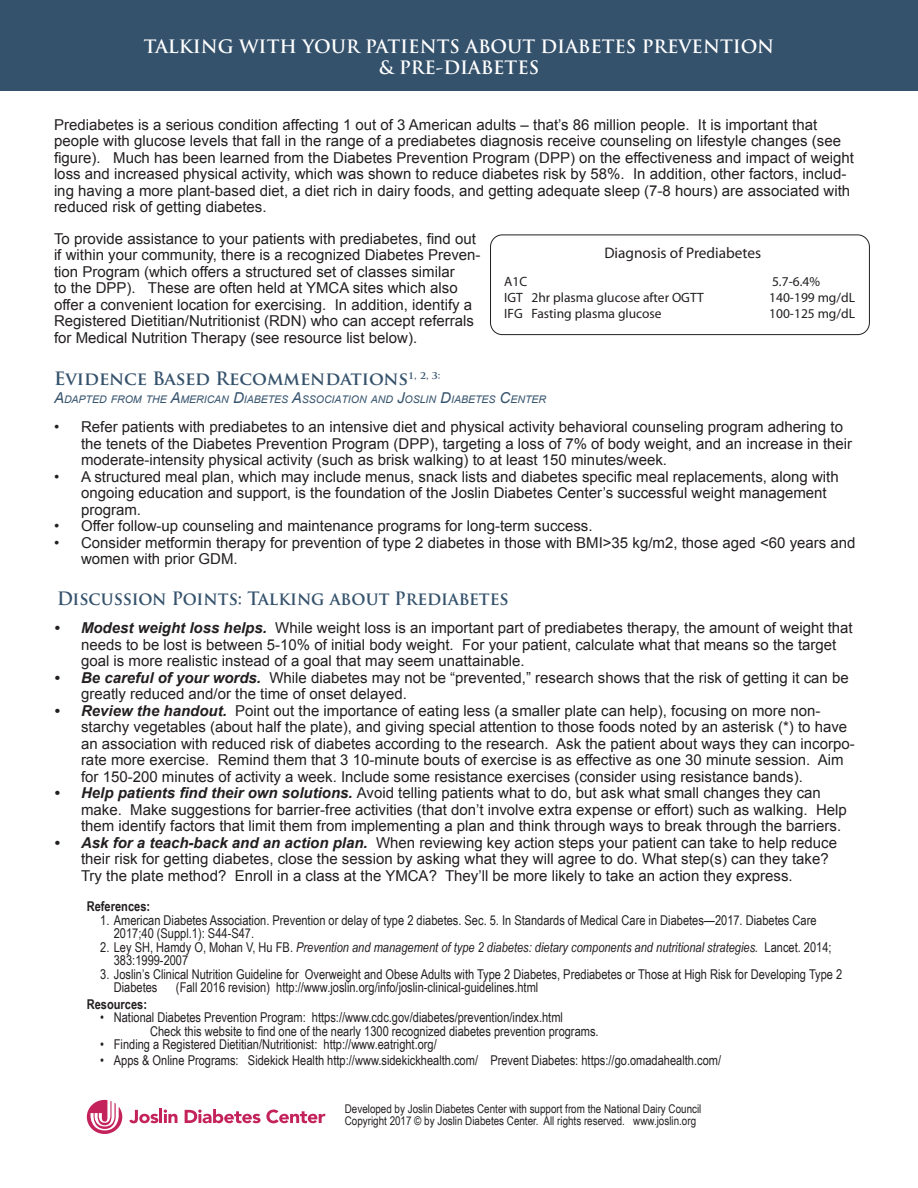
<style>
.page{position:relative;width:918px;height:1188px;background:#fff}
.page>*{position:absolute;margin:0;border:0;box-sizing:border-box;transform-origin:0 0}
.t1{font:700 18px "Trajan Pro";color:#fff}
.t2{font:700 18px "Trajan Pro";color:#35526c;scale:.95 1}
.t3{font:700 18px "Trajan Pro";color:#35526c}
.t4{font:15.3px "Myriad Pro";color:#231f20}
.t5{font:15px/16.5px "Arial";color:#231f20}
.t6{font:13.5px/13.5px "Arial Narrow";color:#231f20}
.t7{font:italic 13.5px/13.5px "Arial Narrow";color:#231f20}
.t8{font:13.5px "Myriad Pro";color:#231f20}
.t9{font:700 13.5px "Arial Narrow";color:#231f20}
.t10{font:12px "Arial Narrow";color:#231f20}
.t11{font:italic 10.5px "Arial";color:#35526c}
.s1{font-size:15px}
.s2{font-weight:700;font-style:italic}
.s3{font-style:normal}
</style>
<div class="page">
<div style="left:0;top:0;width:918px;height:91px;background:#35526c"></div>
<svg style="left:129px;top:1110px;width:29px;height:13px"></svg>
<hr style="left:159px;top:1109px;width:3px;height:14px;background:#c3225a">
<svg style="left:164px;top:1110px;width:13px;height:13px"></svg>
<svg style="left:185px;top:1109px;width:140px;height:14px"></svg>
<svg style="left:87px;top:1100px;width:35px;height:34px"></svg>
<div style="left:490px;top:235px;width:380px;height:100px;border:1px solid #231f20;border-radius:12px"></div>
<p class="t1" style="left:144px;top:35px;width:632px">TALKING WITH YOUR PATIENTS ABOUT DIABETES PREVENTION</p>
<p class="t1" style="left:379px;top:57px;width:162px">&amp; PRE-DIABETES</p>
<p class="t5" style="left:54px;top:117px;width:802px">Prediabetes is a serious condition affecting 1 out of 3 American adults – that’s 86 million people. It is important that people with glucose levels that fall in the range of a prediabetes diagnosis receive counseling on lifestyle changes (see figure). Much has been learned from the Diabetes Prevention Program (DPP) on the effectiveness and impact of weight loss and increased physical activity, which was shown to reduce diabetes risk by 58%. In addition, other factors, includ&shy;ing having a more plant-based diet, a diet rich in dairy foods, and getting adequate sleep (7-8 hours) are associated with reduced risk of getting diabetes.</p>
<p class="t5" style="left:54px;top:231px;width:428px">To provide assistance to your patients with prediabetes, find out if within your community, there is a recognized Diabetes Preven&shy;tion Program (which offers a structured set of classes similar<br>to the DPP). These are often held at YMCA sites which also offer a convenient location for exercising. In addition, identify a Registered Dietitian/Nutritionist (RDN) who can accept referrals for Medical Nutrition Therapy (see resource list below).</p>
<p class="t3" style="left:54px;top:367px;width:388px">Evidence Based Recommendations<sup>1,</sup> <sup>2,</sup> <sup>3:</sup></p>
<p class="t11" style="left:54px;top:392px;width:494px"><span class="s1">A</span>DAPTED FROM THE <span class="s1">A</span>MERICAN <span class="s1">D</span>IABETES <span class="s1">A</span>SSOCIATION AND <span class="s1">J</span>OSLIN <span class="s1">D</span>IABETES <span class="s1">C</span>ENTER</p>
<p class="t5" style="left:81px;top:419px;width:773px;text-indent:-27px">• Refer patients with prediabetes to an intensive diet and physical activity behavioral counseling program adhering to the tenets of the Diabetes Prevention Program (DPP), targeting a loss of 7% of body weight, and an increase in their moderate-intensity physical activity (such as brisk walking) to at least 150 minutes/week.</p>
<p class="t5" style="left:81px;top:469px;width:759px;text-indent:-27px">• A structured meal plan, which may include menus, snack lists and diabetes specific meal replacements, along with ongoing education and support, is the foundation of the Joslin Diabetes Center’s successful weight management program.</p>
<p class="t5" style="left:54px;top:518px;width:540px">• Offer follow-up counseling and maintenance programs for long-term success.</p>
<p class="t5" style="left:81px;top:535px;width:776px;text-indent:-27px">• Consider metformin therapy for prevention of type 2 diabetes in those with BMI&gt;35 kg/m2, those aged &lt;60 years and women with prior GDM.</p>
<p class="t2" style="left:57px;top:587px;width:477px">Discussion Points: Talking about Prediabetes</p>
<p class="t5" style="left:81px;top:620px;width:773px;text-indent:-27px"><span class="s2">• Modest weight loss helps.</span> While weight loss is an important part of prediabetes therapy, the amount of weight that needs to be lost is between 5-10% of initial body weight. For your patient, calculate what that means so the target goal is more realistic instead of a goal that may seem unattainable.</p>
<p class="t5" style="left:81px;top:670px;width:769px;text-indent:-27px"><span class="s2">• Be careful of your words.</span> While diabetes may not be “prevented,” research shows that the risk of getting it can be greatly reduced and/or the time of onset delayed.</p>
<p class="t5" style="left:81px;top:703px;width:775px;text-indent:-27px"><span class="s2">• Review the handout.</span> Point out the importance of eating less (a smaller plate can help), focusing on more non&shy;starchy vegetables (about half the plate), and giving special attention to those foods noted by an asterisk (*) to have an association with reduced risk of diabetes according to the research. Ask the patient about ways they can incorpo&shy;rate more exercise. Remind them that 3 10-minute bouts of exercise is as effective as one 30 minute session. Aim for 150-200 minutes of activity a week. Include some resistance exercises (consider using resistance bands).</p>
<p class="t5" style="left:81px;top:785px;width:767px;text-indent:-27px"><span class="s2">• Help patients find their own solutions.</span> Avoid telling patients what to do, but ask what small changes they can make. Make suggestions for barrier-free activities (that don’t involve extra expense or effort) such as walking. Help them identify factors that limit them from implementing a plan and think through ways to break through the barriers.</p>
<p class="t5" style="left:81px;top:835px;width:758px;text-indent:-27px"><span class="s2">• Ask for a teach-back and an action plan.</span> When reviewing key action steps your patient can take to help reduce their risk for getting diabetes, close the session by asking what they will agree to do. What step(s) can they take?<br>Try the plate method? Enroll in a class at the YMCA? They’ll be more likely to take an action they express.</p>
<p class="t9" style="left:87px;top:896px;width:65px">References:</p>
<p class="t6" style="left:114px;top:913px;width:704px;text-indent:-14px">1. American Diabetes Association. Prevention or delay of type 2 diabetes. Sec. 5. In Standards of Medical Care in Diabetes—2017. Diabetes Care<br>2017;40 (Suppl.1): S44-S47.</p>
<p class="t7" style="left:114px;top:940px;width:719px;text-indent:-14px"><span class="s3">2. Ley SH, Hamdy O, Mohan V, Hu FB.</span> Prevention and management of type 2 diabetes: dietary components and nutritional strategies. <span class="s3">Lancet. 2014;<br>383:1999-2007</span></p>
<p class="t6" style="left:114px;top:967px;width:730px;text-indent:-14px">3. Joslin’s Clinical Nutrition Guideline for Overweight and Obese Adults with Type 2 Diabetes, Prediabetes or Those at High Risk for Developing Type 2<br>Diabetes</p>
<p class="t4" style="left:604px;top:243px;width:158px">Diagnosis of Prediabetes</p>
<p class="t8" style="left:504px;top:273px;width:25px">A1C</p>
<p class="t8" style="left:772px;top:273px;width:50px">5.7-6.4%</p>
<p class="t8" style="left:504px;top:289px;width:201px">IGT 2hr plasma glucose after OGTT</p>
<p class="t8" style="left:769px;top:289px;width:87px">140-199 mg/dL</p>
<p class="t8" style="left:504px;top:305px;width:159px">IFG Fasting plasma glucose</p>
<p class="t8" style="left:769px;top:305px;width:87px">100-125 mg/dL</p>
<p class="t6" style="left:176px;top:980px;width:364px">(Fall 2016 revision) http://www.joslin.org/info/joslin-clinical-guidelines.html</p>
<p class="t9" style="left:87px;top:994px;width:62px">Resources:</p>
<p class="t6" style="left:100px;top:1010px;width:464px">• National Diabetes Prevention Program: https://www.cdc.gov/diabetes/prevention/index.html</p>
<p class="t6" style="left:150px;top:1024px;width:450px">Check this website to find one of the nearly 1300 recognized diabetes prevention programs.</p>
<p class="t6" style="left:100px;top:1037px;width:338px">• Finding a Registered Dietitian/Nutritionist: http://www.eatright.org/</p>
<p class="t6" style="left:100px;top:1053px;width:622px">• Apps &amp; Online Programs: Sidekick Health http://www.sidekickhealth.com/ Prevent Diabetes: https://go.omadahealth.com/</p>
<p class="t10" style="left:345px;top:1100px;width:358px">Developed by Joslin Diabetes Center with support from the National Dairy Council</p>
<p class="t10" style="left:345px;top:1112px;width:353px">Copyright 2017 © by Joslin Diabetes Center. All rights reserved. www.joslin.org</p>
</div>
